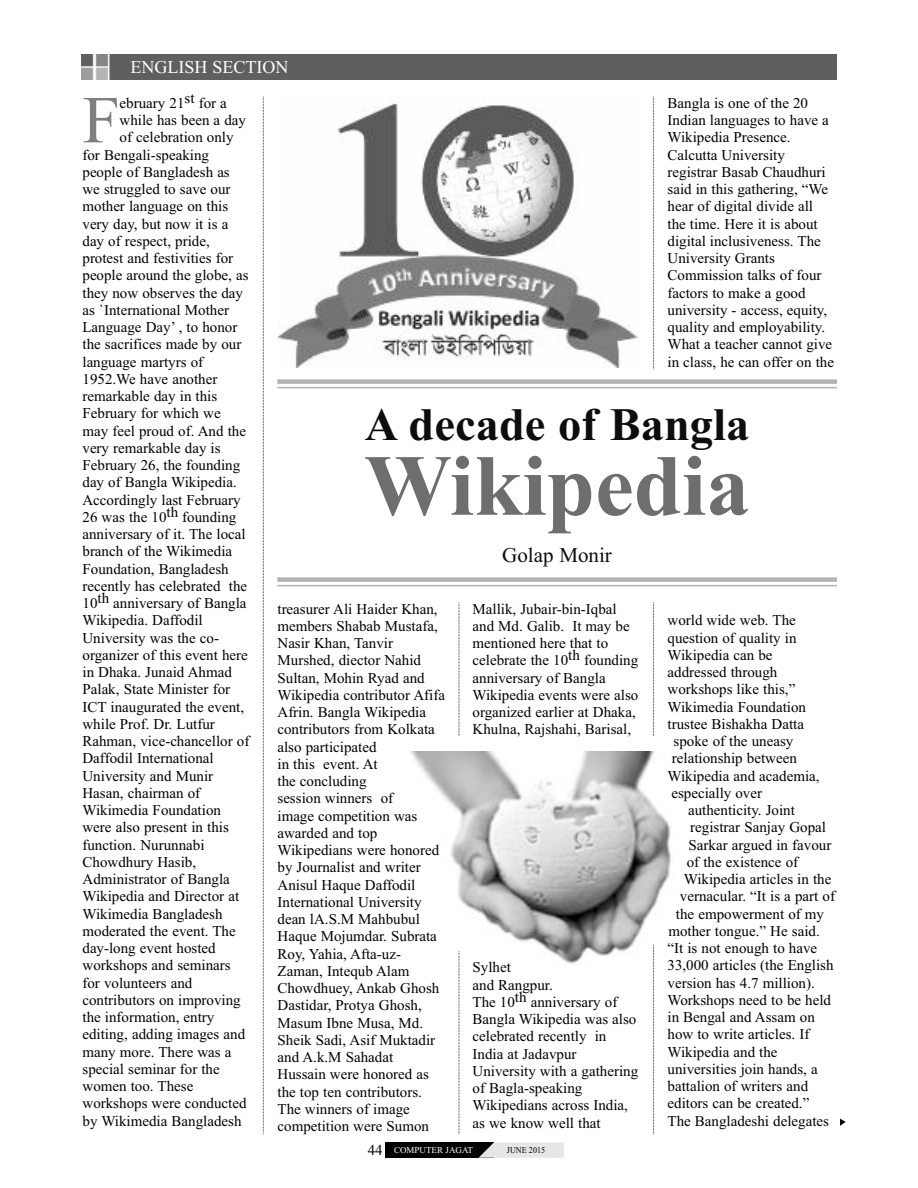
<style>
.page{position:relative;width:918px;height:1188px;background:#fff}
.page>*{position:absolute;margin:0;border:0;box-sizing:border-box;transform-origin:0 0}
.t1{font:700 87px "Times New Roman";color:#6e6e6e}
.t2{font:67.05px "Times New Roman";color:#808080}
.t3{font:700 46.5px "Times New Roman";color:#0d0d0d}
.t4{font:21px "Times New Roman";color:#0d0d0d}
.t5{font:18px "Times New Roman";color:#fff}
.t6{font:15px/17.2px "Times New Roman";color:#000}
.t7{font:9px "Times New Roman";color:#fff}
.t8{font:9px "Times New Roman";color:#000;scale:.9 1}
.s1{font-size:15px;color:#000}
</style>
<div class="page">
<div style="left:81px;top:54px;width:756px;height:26px;background:#5f5f5f"></div>
<div style="left:385px;top:1143px;width:109px;height:15px;background:#000"></div>
<svg style="left:479px;top:1143px;width:85px;height:15px"></svg>
<img style="left:279px;top:103px;width:359px;height:264px">
<svg style="left:840px;top:1119px;width:6px;height:7px"></svg>
<svg style="left:263px;top:96px;width:1px;height:1039px"></svg>
<svg style="left:459px;top:974px;width:1px;height:161px"></svg>
<svg style="left:459px;top:602px;width:1px;height:134px"></svg>
<svg style="left:653px;top:974px;width:1px;height:161px"></svg>
<svg style="left:653px;top:602px;width:1px;height:134px"></svg>
<svg style="left:653px;top:96px;width:1px;height:274px"></svg>
<div style="left:277px;top:379px;width:560px;height:5px;background:#b3b3b3"></div>
<hr style="left:277px;top:387px;width:560px;height:1px;background:#b3b3b3">
<div style="left:277px;top:577px;width:560px;height:5px;background:#b3b3b3"></div>
<hr style="left:277px;top:585px;width:560px;height:1px;background:#b3b3b3">
<img style="left:410px;top:752px;width:261px;height:222px">
<p class="t5" style="left:130px;top:56px;width:159px">ENGLISH SECTION</p>
<h2 class="t2" style="left:82px;top:80px;width:39px">F</h2>
<p class="t6" style="left:120px;top:94px;width:109px">ebruary 21st for a</p>
<p class="t6" style="left:120px;top:111px;width:128px">while has been a day</p>
<p class="t6" style="left:120px;top:129px;width:116px">of celebration only</p>
<p class="t6" style="left:83px;top:146px;width:128px">for Bengali-speaking</p>
<p class="t6" style="left:83px;top:163px;width:149px">people of Bangladesh as</p>
<p class="t6" style="left:83px;top:180px;width:150px">we struggled to save our</p>
<p class="t6" style="left:83px;top:198px;width:147px">mother language on this</p>
<p class="t6" style="left:83px;top:215px;width:147px">very day, but now it is a</p>
<p class="t6" style="left:83px;top:232px;width:129px">day of respect, pride,</p>
<p class="t6" style="left:83px;top:249px;width:152px">protest and festivities for</p>
<p class="t6" style="left:83px;top:267px;width:168px">people around the globe, as</p>
<p class="t6" style="left:83px;top:284px;width:162px">they now observes the day</p>
<p class="t6" style="left:83px;top:301px;width:148px">as `International Mother</p>
<p class="t6" style="left:83px;top:318px;width:156px">Language Day’ , to honor</p>
<p class="t6" style="left:83px;top:336px;width:160px">the sacrifices made by our</p>
<p class="t6" style="left:83px;top:353px;width:122px">language martyrs of</p>
<p class="t6" style="left:83px;top:370px;width:136px">1952.We have another</p>
<p class="t6" style="left:83px;top:387px;width:136px">remarkable day in this</p>
<p class="t6" style="left:83px;top:405px;width:140px">February for which we</p>
<p class="t6" style="left:83px;top:422px;width:165px">may feel proud of. And the</p>
<p class="t6" style="left:83px;top:439px;width:140px">very remarkable day is</p>
<p class="t6" style="left:83px;top:456px;width:159px">February 26, the founding</p>
<p class="t6" style="left:83px;top:474px;width:156px">day of Bangla Wikipedia.</p>
<p class="t6" style="left:83px;top:491px;width:160px">Accordingly last February</p>
<p class="t6" style="left:83px;top:508px;width:155px">26 was the 10th founding</p>
<p class="t6" style="left:83px;top:525px;width:165px">anniversary of it. The local</p>
<p class="t6" style="left:83px;top:543px;width:151px">branch of the Wikimedia</p>
<p class="t6" style="left:83px;top:560px;width:148px">Foundation, Bangladesh</p>
<p class="t6" style="left:83px;top:577px;width:166px">recently has celebrated the</p>
<p class="t6" style="left:83px;top:594px;width:165px">10th anniversary of Bangla</p>
<p class="t6" style="left:83px;top:612px;width:122px">Wikipedia. Daffodil</p>
<p class="t6" style="left:83px;top:629px;width:138px">University was the co-</p>
<p class="t6" style="left:83px;top:646px;width:167px">organizer of this event here</p>
<p class="t6" style="left:83px;top:663px;width:151px">in Dhaka. Junaid Ahmad</p>
<p class="t6" style="left:83px;top:681px;width:149px">Palak, State Minister for</p>
<p class="t6" style="left:83px;top:698px;width:163px">ICT inaugurated the event,</p>
<p class="t6" style="left:83px;top:715px;width:134px">while Prof. Dr. Lutfur</p>
<p class="t6" style="left:83px;top:732px;width:168px">Rahman, vice-chancellor of</p>
<p class="t6" style="left:83px;top:750px;width:133px">Daffodil International</p>
<p class="t6" style="left:83px;top:767px;width:132px">University and Munir</p>
<p class="t6" style="left:83px;top:784px;width:119px">Hasan, chairman of</p>
<p class="t6" style="left:82px;top:801px;width:140px">Wikimedia Foundation</p>
<p class="t6" style="left:82px;top:819px;width:148px">were also present in this</p>
<p class="t6" style="left:83px;top:836px;width:124px">function. Nurunnabi</p>
<p class="t6" style="left:82px;top:853px;width:115px">Chowdhury Hasib,</p>
<p class="t6" style="left:83px;top:870px;width:149px">Administrator of Bangla</p>
<p class="t6" style="left:83px;top:888px;width:158px">Wikipedia and Director at</p>
<p class="t6" style="left:82px;top:905px;width:142px">Wikimedia Bangladesh</p>
<p class="t6" style="left:83px;top:922px;width:155px">moderated the event. The</p>
<p class="t6" style="left:83px;top:939px;width:135px">day-long event hosted</p>
<p class="t6" style="left:83px;top:957px;width:150px">workshops and seminars</p>
<p class="t6" style="left:83px;top:974px;width:111px">for volunteers and</p>
<p class="t6" style="left:83px;top:991px;width:160px">contributors on improving</p>
<p class="t6" style="left:83px;top:1008px;width:133px">the information, entry</p>
<p class="t6" style="left:83px;top:1026px;width:164px">editing, adding images and</p>
<p class="t6" style="left:83px;top:1043px;width:151px">many more. There was a</p>
<p class="t6" style="left:83px;top:1060px;width:139px">special seminar for the</p>
<p class="t6" style="left:83px;top:1077px;width:112px">women too. These</p>
<p class="t6" style="left:83px;top:1095px;width:166px">workshops were conducted</p>
<p class="t6" style="left:83px;top:1112px;width:161px">by Wikimedia Bangladesh</p>
<p class="t6" style="left:668px;top:94px;width:168px">Bangla is one of the 20<br>Indian languages to have a<br>Wikipedia Presence.<br>Calcutta University registrar Basab Chaudhuri said in this gathering, “We hear of digital divide all the time. Here it is about digital inclusiveness. The<br>University Grants<br>Commission talks of four factors to make a good university - access, equity, quality and employability.<br>What a teacher cannot give in class, he can offer on the</p>
<h3 class="t3" style="left:365px;top:397px;width:386px">A decade of Bangla</h3>
<h1 class="t1" style="left:364px;top:434px;width:387px">Wikipedia</h1>
<h3 class="t4" style="left:502px;top:542px;width:111px">Golap Monir</h3>
<p class="t6" style="left:277px;top:600px;width:169px">treasurer Ali Haider Khan, members Shabab Mustafa,<br>Nasir Khan, Tanvir<br>Murshed, diector Nahid<br>Sultan, Mohin Ryad and<br>Wikipedia contributor Afifa<br>Afrin. Bangla Wikipedia contributors from Kolkata also participated<br>in this event. At<br>the concluding<br>session winners of<br>image competition was awarded and top<br>Wikipedians were honored by Journalist and writer<br>Anisul Haque Daffodil<br>International University dean lA.S.M Mahbubul<br>Haque Mojumdar. Subrata<br>Roy, Yahia, Afta-uz-<br>Zaman, Intequb Alam<br>Chowdhuey, Ankab Ghosh<br>Dastidar, Protya Ghosh,<br>Masum Ibne Musa, Md.<br>Sheik Sadi, Asif Muktadir and A.k.M Sahadat<br>Hussain were honored as the top ten contributors.<br>The winners of image competition were Sumon</p>
<p class="t6" style="left:473px;top:600px;width:167px">Mallik, Jubair-bin-Iqbal and Md. Galib. It may be mentioned here that to celebrate the 10th founding anniversary of Bangla<br>Wikipedia events were also organized earlier at Dhaka,<br>Khulna, Rajshahi, Barisal,</p>
<p class="t6" style="left:473px;top:959px;width:167px">Sylhet<br>and Rangpur.<br>The 10th anniversary of<br>Bangla Wikipedia was also celebrated recently in<br>India at Jadavpur<br>University with a gathering of Bagla-speaking<br>Wikipedians across India, as we know well that</p>
<p class="t7" style="left:368px;top:1145px;width:107px"><span class="s1">44</span> COMPUTER JAGAT</p>
<p class="t8" style="left:507px;top:1145px;width:44px">JUNE 2015</p>
<p class="t6" style="left:668px;top:612px;width:130px">world wide web. The</p>
<p class="t6" style="left:668px;top:629px;width:131px">question of quality in</p>
<p class="t6" style="left:668px;top:646px;width:107px">Wikipedia can be</p>
<p class="t6" style="left:668px;top:663px;width:111px">addressed through</p>
<p class="t6" style="left:668px;top:681px;width:129px">workshops like this,”</p>
<p class="t6" style="left:668px;top:698px;width:140px">Wikimedia Foundation</p>
<p class="t6" style="left:668px;top:715px;width:138px">trustee Bishakha Datta</p>
<p class="t6" style="left:674px;top:732px;width:121px">spoke of the uneasy</p>
<p class="t6" style="left:672px;top:750px;width:126px">relationship between</p>
<p class="t6" style="left:668px;top:767px;width:154px">Wikipedia and academia,</p>
<p class="t6" style="left:671px;top:784px;width:92px">especially over</p>
<p class="t6" style="left:688px;top:801px;width:108px">authenticity. Joint</p>
<p class="t6" style="left:690px;top:819px;width:137px">registrar Sanjay Gopal</p>
<p class="t6" style="left:689px;top:836px;width:144px">Sarkar argued in favour</p>
<p class="t6" style="left:687px;top:853px;width:113px">of the existence of</p>
<p class="t6" style="left:684px;top:870px;width:149px">Wikipedia articles in the</p>
<p class="t6" style="left:680px;top:888px;width:157px">vernacular. “It is a part of</p>
<p class="t6" style="left:676px;top:905px;width:150px">the empowerment of my</p>
<p class="t6" style="left:668px;top:922px;width:153px">mother tongue.” He said.</p>
<p class="t6" style="left:668px;top:939px;width:151px">“It is not enough to have</p>
<p class="t6" style="left:668px;top:957px;width:168px">33,000 articles (the English</p>
<p class="t6" style="left:668px;top:974px;width:149px">version has 4.7 million).</p>
<p class="t6" style="left:668px;top:991px;width:165px">Workshops need to be held</p>
<p class="t6" style="left:668px;top:1008px;width:149px">in Bengal and Assam on</p>
<p class="t6" style="left:668px;top:1026px;width:143px">how to write articles. If</p>
<p class="t6" style="left:668px;top:1043px;width:112px">Wikipedia and the</p>
<p class="t6" style="left:668px;top:1060px;width:152px">universities join hands, a</p>
<p class="t6" style="left:668px;top:1077px;width:142px">battalion of writers and</p>
<p class="t6" style="left:668px;top:1095px;width:143px">editors can be created.”</p>
<p class="t6" style="left:668px;top:1112px;width:163px">The Bangladeshi delegates</p>
</div>
